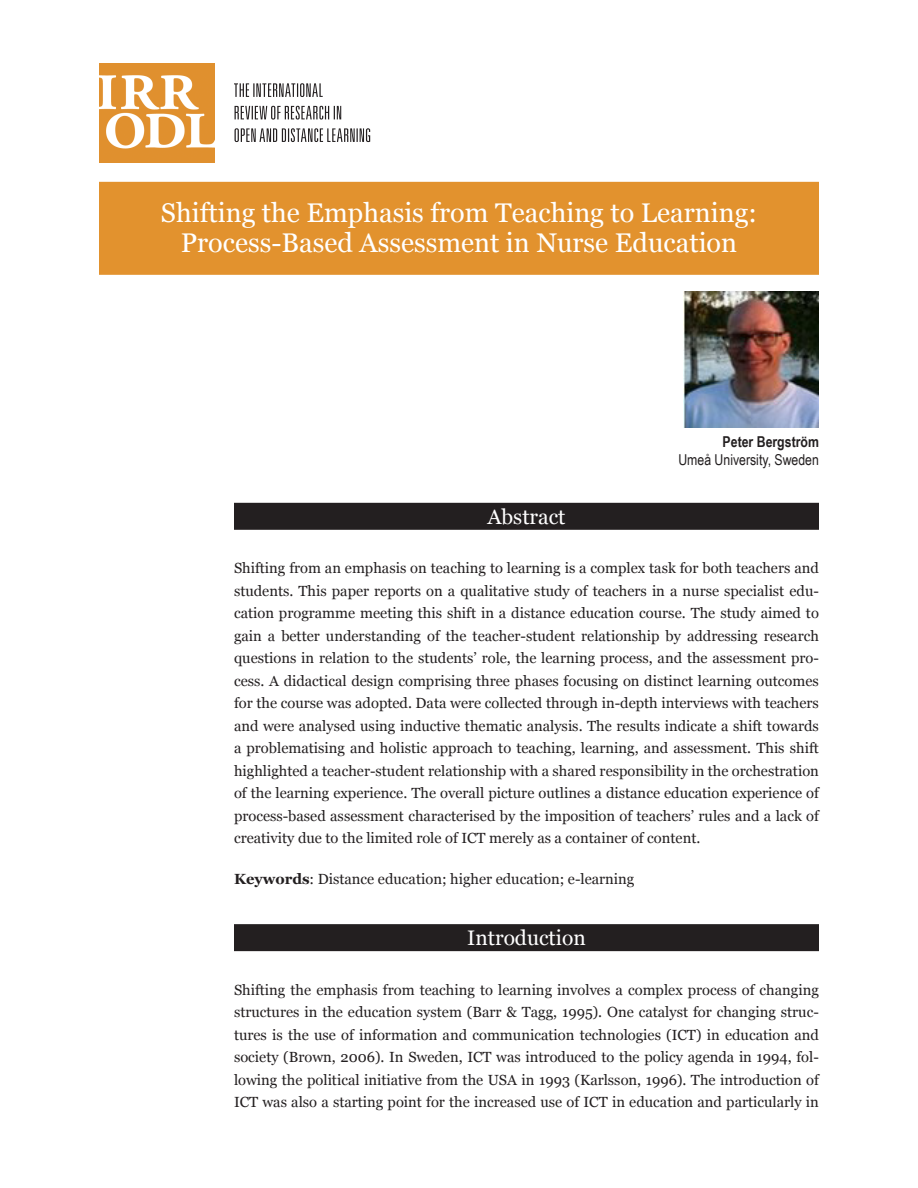
<style>
.page{position:relative;width:918px;height:1188px;background:#fff}
.page>*{position:absolute;margin:0;border:0;box-sizing:border-box;transform-origin:0 0}
.article_title{font:27px "Georgia";color:#fff}
.heading1{font:21px "Georgia";color:#fff}
.university_organizat{font:15px "Arial Narrow";color:#231f20}
.author_s{font:700 15px "Arial Narrow";color:#231f20}
.body_text{font:14.7px/22.5px "Georgia";color:#231f20;text-align:justify}
.s1{font-weight:700}
</style>
<div class="page">
<img style="left:99px;top:63px;width:116px;height:99px">
<svg style="left:235px;top:128px;width:135px;height:14px"></svg>
<svg style="left:235px;top:106px;width:106px;height:14px"></svg>
<svg style="left:234px;top:83px;width:89px;height:14px"></svg>
<div style="left:99px;top:182px;width:720px;height:63px;background:#e2922e"></div>
<div style="left:99px;top:212px;width:720px;height:63px;background:#e2922e"></div>
<div style="left:234px;top:503px;width:585px;height:27px;background:#231f20"></div>
<div style="left:234px;top:924px;width:585px;height:27px;background:#231f20"></div>
<img style="left:684px;top:292px;width:135px;height:135px">
<p class="article_title" style="left:161px;top:198px;width:598px">Shifting the Emphasis from Teaching to Learning:</p>
<p class="article_title" style="left:181px;top:228px;width:558px">Process-Based Assessment in Nurse Education</p>
<p class="author_s" style="left:723px;top:431px;width:98px">Peter Bergström</p>
<p class="university_organizat" style="left:678px;top:449px;width:142px">Umeå University, Sweden</p>
<p class="heading1" style="left:487px;top:505px;width:80px">Abstract</p>
<p class="body_text" style="left:234px;top:557px;width:587px">Shifting from an emphasis on teaching to learning is a complex task for both teachers and students. This paper reports on a qualitative study of teachers in a nurse specialist edu&shy;cation programme meeting this shift in a distance education course. The study aimed to gain a better understanding of the teacher-student relationship by addressing research questions in relation to the students’ role, the learning process, and the assessment pro&shy;cess. A didactical design comprising three phases focusing on distinct learning outcomes for the course was adopted. Data were collected through in-depth interviews with teachers and were analysed using inductive thematic analysis. The results indicate a shift towards a problematising and holistic approach to teaching, learning, and assessment. This shift highlighted a teacher-student relationship with a shared responsibility in the orchestration of the learning experience. The overall picture outlines a distance education experience of process-based assessment characterised by the imposition of teachers’ rules and a lack of creativity due to the limited role of ICT merely as a container of content.</p>
<p class="body_text" style="left:234px;top:868px;width:402px"><span class="s1">Keywords</span>: Distance education; higher education; e-learning</p>
<p class="heading1" style="left:467px;top:926px;width:120px">Introduction</p>
<p class="body_text" style="left:234px;top:978px;width:586px">Shifting the emphasis from teaching to learning involves a complex process of changing structures in the education system (Barr &amp; Tagg, 1995). One catalyst for changing struc&shy;tures is the use of information and communication technologies (ICT) in education and society (Brown, 2006). In Sweden, ICT was introduced to the policy agenda in 1994, fol&shy;lowing the political initiative from the USA in 1993 (Karlsson, 1996). The introduction of ICT was also a starting point for the increased use of ICT in education and particularly in</p>
</div>
